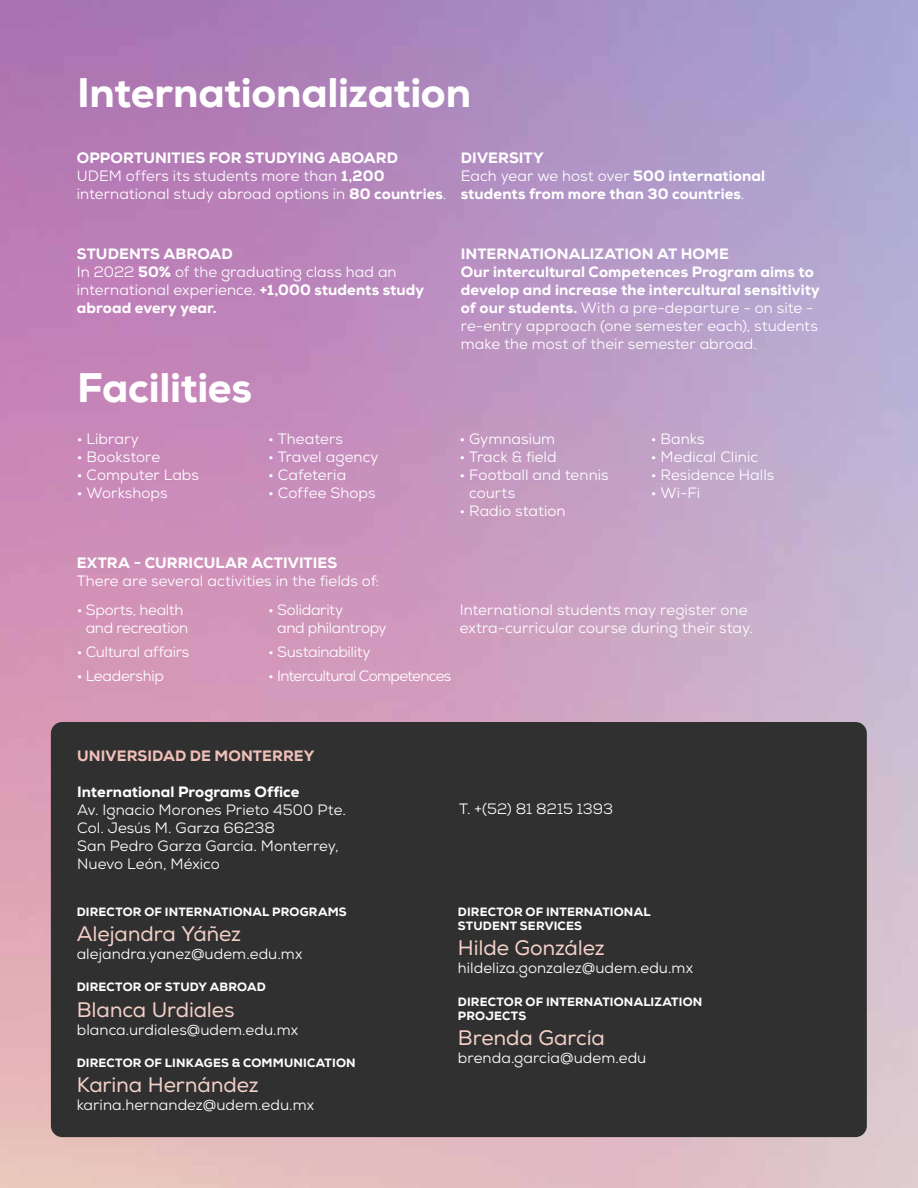
<style>
.page{position:relative;width:918px;height:1188px;background:#fff}
.page>*{position:absolute;margin:0;border:0;box-sizing:border-box;transform-origin:0 0}
.t1{font:800 41.25px "Nexa";letter-spacing:-.01em;color:#fff}
.t2{font:21px "Nexa";letter-spacing:-.005em;color:#f4d0c7}
.t3{font:15px/18px "Nexa";letter-spacing:.005em;color:#fff}
.t4{font:800 15px/18px "Nexa";letter-spacing:.005em;color:#fff}
.t5{font:15px/18px "Nexa";letter-spacing:-.02em;color:#fff}
.t6{font:15px "Nexa";letter-spacing:-.05em;color:#fff}
.t7{font:800 15px "Nexa";letter-spacing:.005em;color:#f1c0b9}
.t8{font:15px "Nexa";letter-spacing:-.025em;color:#fff}
.t9{font:800 12px/14.4px "Nexa";letter-spacing:.015em;color:#fff}
.s1{font-weight:800}
.s2{font-weight:400}
</style>
<div class="page">
<img style="left:0;top:0;width:918px;height:1188px">
<div style="left:51px;top:722px;width:816px;height:415px;background:#303030;border-radius:11px"></div>
<h1 class="t1" style="left:77px;top:67px;width:395px">Internationalization</h1>
<p class="t3" style="left:77px;top:148px;width:371px"><span class="s1">OPPORTUNITIES FOR STUDYING ABOARD<br></span>UDEM offers its students more than <span class="s1">1,200 </span>international study abroad options in <span class="s1">80 countries</span>.</p>
<p class="t4" style="left:461px;top:148px;width:306px">DIVERSITY<br><span class="s2">Each year we host over</span> 500 international students from more than 30 countries<span class="s2">.</span></p>
<p class="t3" style="left:77px;top:245px;width:349px"><span class="s1">STUDENTS ABROAD<br></span>In 2022 <span class="s1">50%</span> of the graduating class had an international experience. <span class="s1">+1,000 students study abroad every year.</span></p>
<p class="t4" style="left:461px;top:245px;width:361px">INTERNATIONALIZATION AT HOME<br>Our intercultural Competences Program aims to develop and increase the intercultural sensitivity of our students. <span class="s2">With a pre-departure - on site - re-entry approach (one semester each), students make the most of their semester abroad.</span></p>
<h1 class="t1" style="left:77px;top:361px;width:176px">Facilities</h1>
<p class="t3" style="left:77px;top:430px;width:64px">• Library</p>
<p class="t3" style="left:77px;top:448px;width:85px">• Bookstore</p>
<p class="t3" style="left:77px;top:466px;width:124px">• Computer Labs</p>
<p class="t3" style="left:77px;top:484px;width:92px">• Workshops</p>
<p class="t3" style="left:268px;top:430px;width:76px">• Theaters</p>
<p class="t3" style="left:268px;top:448px;width:112px">• Travel agency</p>
<p class="t3" style="left:268px;top:466px;width:80px">• Cafeteria</p>
<p class="t3" style="left:268px;top:484px;width:109px">• Coffee Shops</p>
<p class="t3" style="left:459px;top:430px;width:97px">• Gymnasium</p>
<p class="t3" style="left:459px;top:448px;width:99px">• Track &amp; field</p>
<p class="t3" style="left:469px;top:466px;width:141px;text-indent:-10px">• Football and tennis courts</p>
<p class="t3" style="left:459px;top:502px;width:108px">• Radio station</p>
<p class="t3" style="left:651px;top:430px;width:55px">• Banks</p>
<p class="t3" style="left:651px;top:448px;width:109px">• Medical Clinic</p>
<p class="t3" style="left:651px;top:466px;width:125px">• Residence Halls</p>
<p class="t3" style="left:651px;top:484px;width:51px">• Wi-Fi</p>
<p class="t4" style="left:77px;top:554px;width:262px">EXTRA - CURRICULAR ACTIVITIES</p>
<p class="t3" style="left:77px;top:572px;width:304px">There are several activities in the fields of:</p>
<p class="t5" style="left:86px;top:601px;width:104px;text-indent:-9px">• Sports, health and recreation</p>
<p class="t8" style="left:77px;top:642px;width:114px">• Cultural affairs</p>
<p class="t5" style="left:77px;top:667px;width:89px">• Leadership</p>
<p class="t5" style="left:277px;top:601px;width:111px;text-indent:-9px">• Solidarity<br>and philantropy</p>
<p class="t5" style="left:268px;top:643px;width:104px">• Sustainability</p>
<p class="t6" style="left:268px;top:666px;width:185px">• Intercultural Competences</p>
<p class="t3" style="left:460px;top:601px;width:295px">International students may register one extra-curricular course during their stay.</p>
<p class="t7" style="left:77px;top:746px;width:239px">UNIVERSIDAD DE MONTERREY</p>
<p class="t4" style="left:77px;top:783px;width:224px">International Programs Office</p>
<p class="t3" style="left:77px;top:801px;width:270px">Av. Ignacio Morones Prieto 4500 Pte.<br>Col. Jesús M. Garza 66238<br>San Pedro Garza García. Monterrey,<br>Nuevo León, México</p>
<p class="t3" style="left:459px;top:800px;width:156px">T. +(52) 81 8215 1393</p>
<p class="t9" style="left:77px;top:905px;width:272px">DIRECTOR OF INTERNATIONAL PROGRAMS</p>
<h2 class="t2" style="left:77px;top:921px;width:166px">Alejandra Yáñez</h2>
<p class="t3" style="left:77px;top:945px;width:227px">alejandra.yanez@udem.edu.mx</p>
<p class="t9" style="left:77px;top:980px;width:191px">DIRECTOR OF STUDY ABROAD</p>
<h2 class="t2" style="left:77px;top:997px;width:159px">Blanca Urdiales</h2>
<p class="t3" style="left:77px;top:1021px;width:223px">blanca.urdiales@udem.edu.mx</p>
<p class="t9" style="left:77px;top:1056px;width:280px">DIRECTOR OF LINKAGES &amp; COMMUNICATION</p>
<h2 class="t2" style="left:77px;top:1072px;width:183px">Karina Hernández</h2>
<p class="t3" style="left:77px;top:1096px;width:239px">karina.hernandez@udem.edu.mx</p>
<p class="t9" style="left:458px;top:905px;width:194px">DIRECTOR OF INTERNATIONAL<br>STUDENT SERVICES</p>
<h2 class="t2" style="left:458px;top:936px;width:148px">Hilde González</h2>
<p class="t3" style="left:458px;top:959px;width:237px">hildeliza.gonzalez@udem.edu.mx</p>
<p class="t9" style="left:458px;top:995px;width:246px">DIRECTOR OF INTERNATIONALIZATION<br>PROJECTS</p>
<h2 class="t2" style="left:458px;top:1026px;width:149px">Brenda García</h2>
<p class="t3" style="left:458px;top:1049px;width:190px">brenda.garcia@udem.edu</p>
</div>
